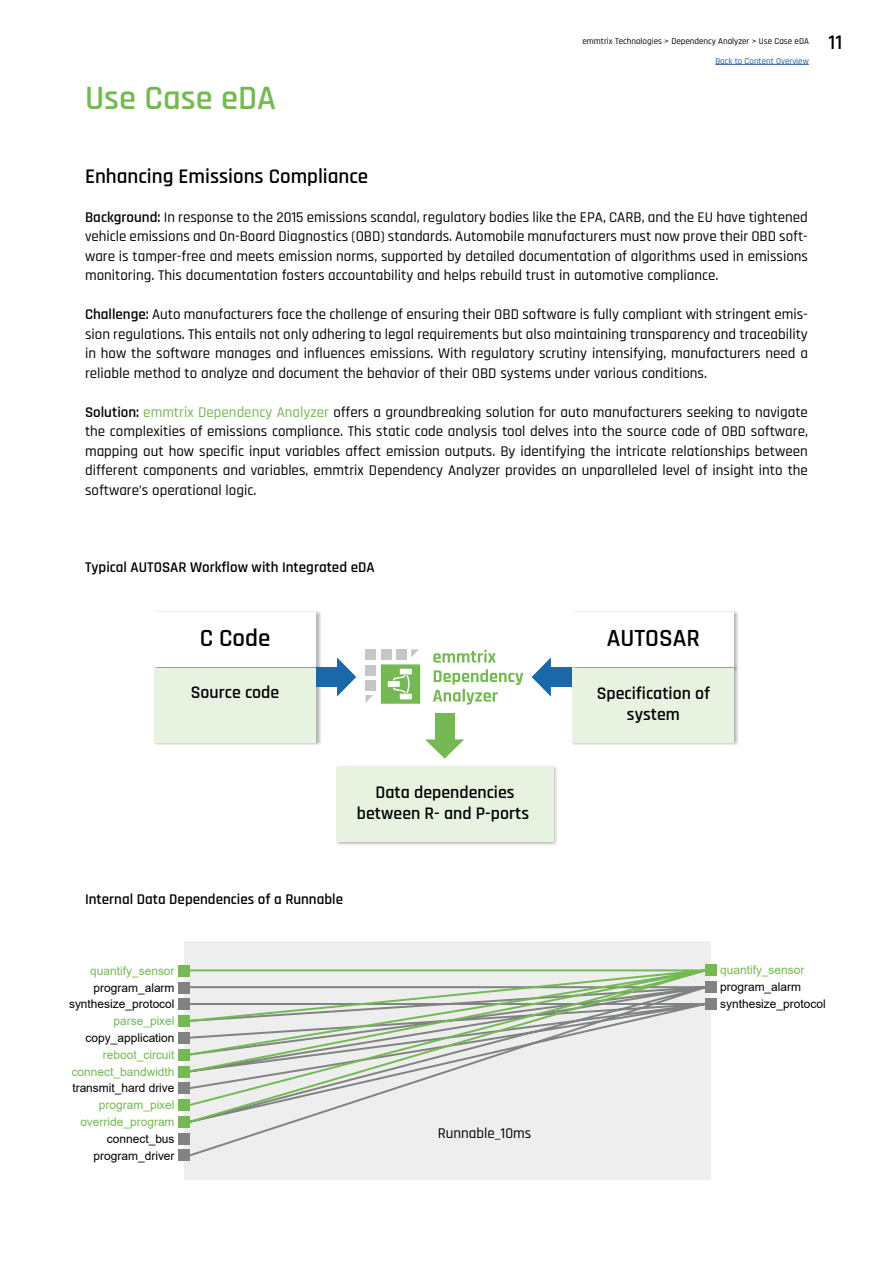
<style>
.page{position:relative;width:893px;height:1263px;background:#fff}
.page>*{position:absolute;margin:0;border:0;box-sizing:border-box;transform-origin:0 0}
.t1{font:600 34.5px "Rajdhani";color:#74b954}
.t2{font:600 24.9px "Rajdhani";color:#000}
.t3{font:600 21px "Rajdhani";color:#000}
.t4{font:600 21px "Rajdhani";color:#020203}
.t5{font:600 17.85px/21.5px "Rajdhani";color:#000;text-align:center}
.t6{font:500 15px/19.5px "Rajdhani";color:#020203;text-align:justify}
.t7{font:600 15px "Rajdhani";color:#000}
.t8{font:12px/16.8px "Arial";color:#000;text-align:right}
.t9{font:12px/16.8px "Arial";color:#74b954;text-align:right}
.t10{font:500 9px/19.5px "Rajdhani";color:#000;text-align:right}
.s1{color:#020203}
.s2{color:#275b9b}
.s3{font-weight:600}
.s4{color:#74b954}
</style>
<div class="page">
<div style="left:184px;top:941px;width:527px;height:239px;background:#ededed"></div>
<div style="left:178px;top:982px;width:12px;height:11px;background:#818282"></div>
<div style="left:178px;top:999px;width:12px;height:11px;background:#818282"></div>
<div style="left:178px;top:1032px;width:12px;height:11px;background:#818282"></div>
<div style="left:178px;top:1083px;width:12px;height:11px;background:#818282"></div>
<div style="left:178px;top:1133px;width:12px;height:11px;background:#818282"></div>
<div style="left:178px;top:1150px;width:12px;height:11px;background:#818282"></div>
<div style="left:705px;top:981px;width:11px;height:12px;background:#818282"></div>
<div style="left:705px;top:998px;width:11px;height:11px;background:#818282"></div>
<svg style="left:187px;top:969px;width:521px;height:155px"></svg>
<div style="left:178px;top:965px;width:12px;height:11px;background:#74b954"></div>
<div style="left:178px;top:1015px;width:12px;height:12px;background:#74b954"></div>
<div style="left:178px;top:1049px;width:12px;height:11px;background:#74b954"></div>
<div style="left:178px;top:1066px;width:12px;height:11px;background:#74b954"></div>
<div style="left:178px;top:1099px;width:12px;height:12px;background:#74b954"></div>
<div style="left:178px;top:1116px;width:12px;height:11px;background:#74b954"></div>
<div style="left:705px;top:965px;width:11px;height:11px;background:#74b954"></div>
<div style="left:154px;top:611px;width:167px;height:59px;background:linear-gradient(to bottom,#c0c0c0,#bbb)"></div>
<svg style="left:154px;top:666px;width:167px;height:79px"></svg>
<div style="left:154px;top:612px;width:162px;height:55px;background:#fff"></div>
<div style="left:154px;top:668px;width:162px;height:74px;background:#e8f2e0"></div>
<div style="left:435px;top:713px;width:20px;height:34px;background:#74b954"></div>
<svg style="left:425px;top:739px;width:39px;height:20px"></svg>
<div style="left:316px;top:667px;width:27px;height:19px;background:#1a67a9"></div>
<svg style="left:337px;top:657px;width:19px;height:40px"></svg>
<div style="left:545px;top:667px;width:27px;height:20px;background:#1a67a9"></div>
<svg style="left:532px;top:657px;width:19px;height:40px"></svg>
<div style="left:365px;top:680px;width:11px;height:11px;background:#c6c6c6"></div>
<svg style="left:365px;top:695px;width:8px;height:8px"></svg>
<div style="left:365px;top:649px;width:11px;height:11px;background:#c6c6c6"></div>
<div style="left:381px;top:649px;width:11px;height:11px;background:#c6c6c6"></div>
<div style="left:396px;top:649px;width:11px;height:11px;background:#c6c6c6"></div>
<svg style="left:411px;top:649px;width:8px;height:8px"></svg>
<div style="left:365px;top:664px;width:11px;height:11px;background:#c6c6c6"></div>
<svg style="left:433px;top:669px;width:90px;height:36px"></svg>
<svg style="left:433px;top:650px;width:63px;height:12px"></svg>
<svg style="left:381px;top:664px;width:39px;height:40px;background:#8ec674"></svg>
<svg style="left:574px;top:611px;width:164px;height:55px"></svg>
<svg style="left:572px;top:666px;width:166px;height:79px"></svg>
<div style="left:573px;top:612px;width:161px;height:55px;background:#fff"></div>
<div style="left:573px;top:668px;width:161px;height:74px;background:#e8f2e0"></div>
<div style="left:336px;top:766px;width:221px;height:79px;background:linear-gradient(to right,#c4c4c4,#c3c3c3)"></div>
<div style="left:337px;top:767px;width:217px;height:75px;background:#e8f2e0"></div>
<hr style="left:715px;top:64px;width:94px;height:1px;background:#275b9b">
<h1 class="t1" style="left:85px;top:78px;width:193px">Use Case eDA</h1>
<p class="t10" style="left:582px;top:32px;width:228px"><span class="s1">emmtrix Technologies &gt;</span> Dependency Analyzer &gt; Use Case eDA<br><span class="s2">Back to Content Overview</span></p>
<h3 class="t4" style="left:829px;top:30px;width:15px">11</h3>
<h3 class="t3" style="left:85px;top:163px;width:285px">Enhancing Emissions Compliance</h3>
<p class="t6" style="left:85px;top:207px;width:724px"><span class="s3">Background:</span> In response to the 2015 emissions scandal, regulatory bodies like the EPA, CARB, and the EU have tightened vehicle emissions and On-Board Diagnostics (OBD) standards. Automobile manufacturers must now prove their OBD soft&shy;ware is tamper-free and meets emission norms, supported by detailed documentation of algorithms used in emissions monitoring. This documentation fosters accountability and helps rebuild trust in automotive compliance.</p>
<p class="t6" style="left:85px;top:305px;width:724px"><span class="s3">Challenge:</span> Auto manufacturers face the challenge of ensuring their OBD software is fully compliant with stringent emis&shy;sion regulations. This entails not only adhering to legal requirements but also maintaining transparency and traceability in how the software manages and influences emissions. With regulatory scrutiny intensifying, manufacturers need a reliable method to analyze and document the behavior of their OBD systems under various conditions.</p>
<p class="t6" style="left:85px;top:402px;width:724px"><span class="s3">Solution:</span> <span class="s4">emmtrix Dependency Analyzer</span> offers a groundbreaking solution for auto manufacturers seeking to navigate the complexities of emissions compliance. This static code analysis tool delves into the source code of OBD software, mapping out how specific input variables affect emission outputs. By identifying the intricate relationships between different components and variables, emmtrix Dependency Analyzer provides an unparalleled level of insight into the software’s operational logic.</p>
<p class="t7" style="left:85px;top:558px;width:291px">Typical AUTOSAR Workflow with Integrated eDA</p>
<h2 class="t2" style="left:200px;top:623px;width:72px">C Code</h2>
<p class="t5" style="left:191px;top:682px;width:90px">Source code</p>
<p class="t5" style="left:357px;top:782px;width:174px">Data dependencies between R- and P-ports</p>
<h2 class="t2" style="left:607px;top:623px;width:95px">AUTOSAR</h2>
<p class="t5" style="left:597px;top:683px;width:115px">Specification of system</p>
<p class="t7" style="left:85px;top:890px;width:260px">Internal Data Dependencies of a Runnable</p>
<p class="t9" style="left:90px;top:962px;width:86px">quantify_sensor</p>
<p class="t8" style="left:69px;top:979px;width:107px">program_alarm synthesize_protocol</p>
<p class="t9" style="left:114px;top:1012px;width:63px">parse_pixel</p>
<p class="t8" style="left:86px;top:1029px;width:90px">copy_application</p>
<p class="t9" style="left:72px;top:1046px;width:104px">reboot_circuit connect_bandwidth</p>
<p class="t8" style="left:72px;top:1080px;width:104px">transmit_hard drive</p>
<p class="t9" style="left:80px;top:1096px;width:96px">program_pixel override_program</p>
<p class="t8" style="left:94px;top:1130px;width:82px">connect_bus program_driver</p>
<p class="t6" style="left:438px;top:1124px;width:95px">Runnable_10ms</p>
<p class="t9" style="left:720px;top:962px;width:86px">quantify_sensor</p>
<p class="t8" style="left:720px;top:978px;width:107px;text-align:left">program_alarm synthesize_protocol</p>
</div>
